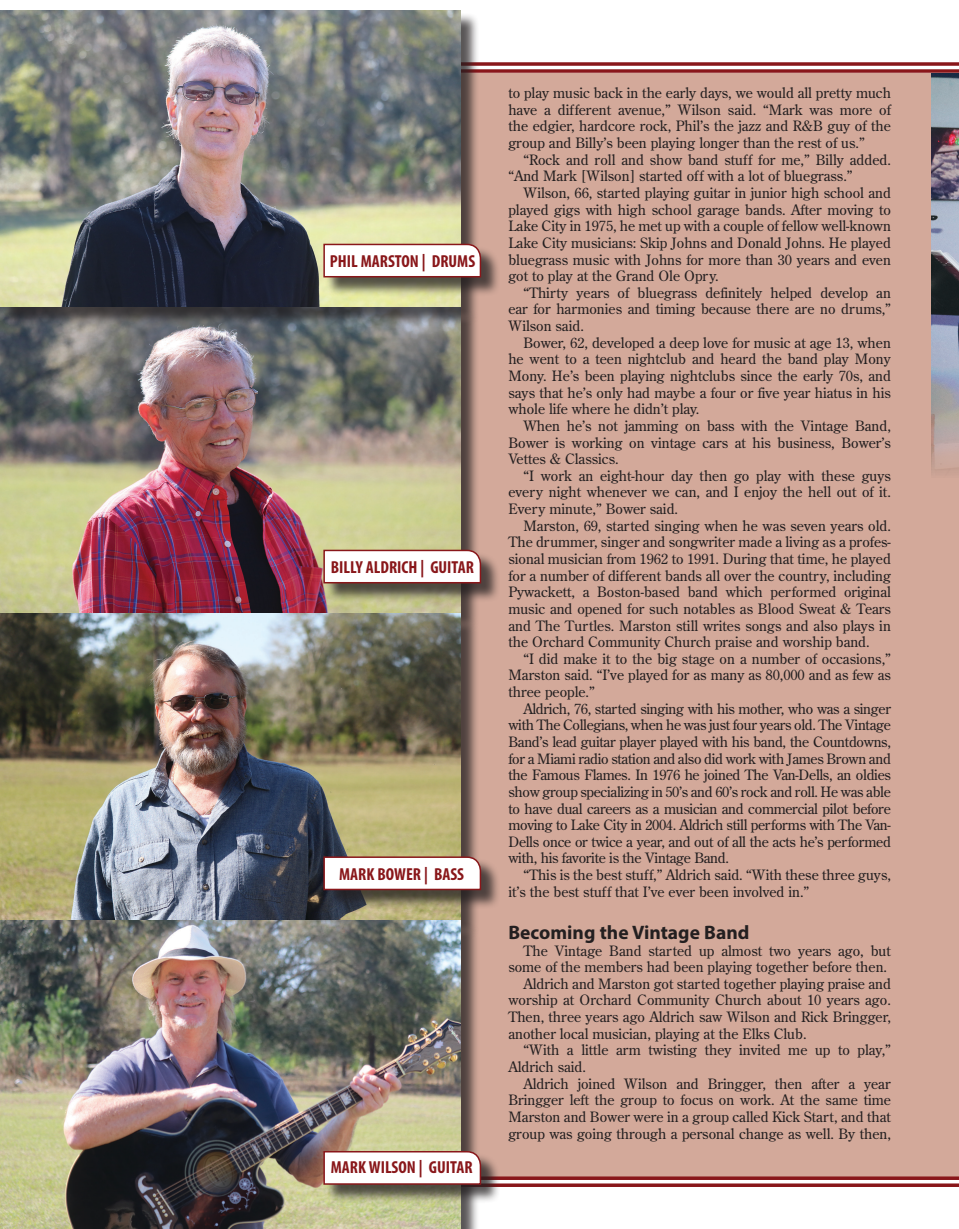
<style>
.page{position:relative;width:959px;height:1229px;background:#fff}
.page>*{position:absolute;margin:0;border:0;box-sizing:border-box;transform-origin:0 0}
.t1{font:700 19.5px "Myriad Pro";color:#231f20}
.t2{font:700 condensed 17.4px "Myriad Pro";color:#89171a}
.t3{font:14.25px/16.6px "Century Old Style Std";color:#231f20;text-align:justify}
</style>
<div class="page">
<div style="left:0;top:73px;width:958px;height:1104px;background:#d3a99a"></div>
<img style="left:932px;top:74px;width:26px;height:401px">
<svg style="left:479px;top:62px;width:479px;height:4px"></svg>
<svg style="left:479px;top:69px;width:479px;height:4px"></svg>
<hr style="left:0;top:1176px;width:958px;height:3px;background:#89171a">
<svg style="left:500px;top:1183px;width:458px;height:4px;fill:#89181b"></svg>
<div style="left:2px;top:309px;width:477px;height:323px;background:#231f20;opacity:.75"></div>
<img style="left:0;top:10px;width:460px;height:1218px">
<div style="left:2px;top:615px;width:477px;height:324px;background:#231f20;opacity:.75"></div>
<div style="left:2px;top:13px;width:477px;height:313px;background:#231f20;opacity:.75"></div>
<div style="left:2px;top:922px;width:477px;height:306px;background:#231f20;opacity:.75"></div>
<div style="left:325px;top:246px;width:175px;height:50px;background:#231f20;opacity:.75"></div>
<svg style="left:322px;top:243px;width:160px;height:35px"></svg>
<div style="left:325px;top:552px;width:175px;height:50px;background:#231f20;opacity:.75"></div>
<svg style="left:322px;top:549px;width:160px;height:35px"></svg>
<div style="left:325px;top:858px;width:175px;height:51px;background:#231f20;opacity:.75"></div>
<svg style="left:322px;top:855px;width:160px;height:36px"></svg>
<div style="left:325px;top:1153px;width:175px;height:50px;background:#231f20;opacity:.75"></div>
<svg style="left:322px;top:1150px;width:160px;height:35px"></svg>
<p class="t2" style="left:330px;top:250px;width:147px">PHIL MARSTON | DRUMS</p>
<p class="t2" style="left:331px;top:556px;width:145px">BILLY ALDRICH | GUITAR</p>
<p class="t2" style="left:339px;top:863px;width:127px">MARK BOWER | BASS</p>
<p class="t2" style="left:331px;top:1156px;width:143px">MARK WILSON | GUITAR</p>
<p class="t3" style="left:508px;top:84px;width:384px">to play music back in the early days, we would all pretty much have a different avenue,” Wilson said. “Mark was more of the edgier, hardcore rock, Phil’s the jazz and R&amp;B guy of the group and Billy’s been playing longer than the rest of us.”</p>
<p class="t3" style="left:508px;top:151px;width:384px;text-indent:15px">“Rock and roll and show band stuff for me,” Billy added. “And Mark [Wilson] started off with a lot of bluegrass.”</p>
<p class="t3" style="left:508px;top:184px;width:384px;text-indent:15px">Wilson, 66, started playing guitar in junior high school and played gigs with high school garage bands. After moving to Lake City in 1975, he met up with a couple of fellow well-known Lake City musicians: Skip Johns and Donald Johns. He played bluegrass music with Johns for more than 30 years and even got to play at the Grand Ole Opry.</p>
<p class="t3" style="left:508px;top:284px;width:384px;text-indent:15px">“Thirty years of bluegrass definitely helped develop an ear for harmonies and timing because there are no drums,” Wilson said.</p>
<p class="t3" style="left:508px;top:334px;width:384px;text-indent:15px">Bower, 62, developed a deep love for music at age 13, when he went to a teen nightclub and heard the band play Mony Mony. He’s been playing nightclubs since the early 70s, and says that he’s only had maybe a four or five year hiatus in his whole life where he didn’t play.</p>
<p class="t3" style="left:508px;top:417px;width:384px;text-indent:15px">When he’s not jamming on bass with the Vintage Band, Bower is working on vintage cars at his business, Bower’s Vettes &amp; Classics.</p>
<p class="t3" style="left:508px;top:467px;width:384px;text-indent:15px">“I work an eight-hour day then go play with these guys every night whenever we can, and I enjoy the hell out of it.<br>Every minute,” Bower said.</p>
<p class="t3" style="left:508px;top:517px;width:384px;text-indent:15px">Marston, 69, started singing when he was seven years old.<br>The drummer, singer and songwriter made a living as a profes&shy;sional musician from 1962 to 1991. During that time, he played for a number of different bands all over the country, including Pywackett, a Boston-based band which performed original music and opened for such notables as Blood Sweat &amp; Tears and The Turtles. Marston still writes songs and also plays in the Orchard Community Church praise and worship band.</p>
<p class="t3" style="left:508px;top:650px;width:384px;text-indent:15px">“I did make it to the big stage on a number of occasions,” Marston said. “I’ve played for as many as 80,000 and as few as three people.”</p>
<p class="t3" style="left:508px;top:700px;width:384px;text-indent:15px">Aldrich, 76, started singing with his mother, who was a singer with The Collegians, when he was just four years old. The Vintage Band’s lead guitar player played with his band, the Countdowns, for a Miami radio station and also did work with James Brown and the Famous Flames. In 1976 he joined The Van-Dells, an oldies show group specializing in 50’s and 60’s rock and roll. He was able to have dual careers as a musician and commercial pilot before moving to Lake City in 2004. Aldrich still performs with The Van-Dells once or twice a year, and out of all the acts he’s performed with, his favorite is the Vintage Band.</p>
<p class="t3" style="left:508px;top:866px;width:384px;text-indent:15px">“This is the best stuff,” Aldrich said. “With these three guys, it’s the best stuff that I’ve ever been involved in.”</p>
<h1 class="t1" style="left:508px;top:919px;width:242px">Becoming the Vintage Band</h1>
<p class="t3" style="left:523px;top:941px;width:369px">The Vintage Band started up almost two years ago, but</p>
<p class="t3" style="left:508px;top:958px;width:380px">some of the members had been playing together before then.</p>
<p class="t3" style="left:523px;top:975px;width:369px">Aldrich and Marston got started together playing praise and</p>
<p class="t3" style="left:508px;top:991px;width:384px">worship at Orchard Community Church about 10 years ago.</p>
<p class="t3" style="left:508px;top:1008px;width:384px">Then, three years ago Aldrich saw Wilson and Rick Bringger,</p>
<p class="t3" style="left:508px;top:1025px;width:300px">another local musician, playing at the Elks Club.</p>
<p class="t3" style="left:523px;top:1041px;width:369px">“With a little arm twisting they invited me up to play,”</p>
<p class="t3" style="left:508px;top:1058px;width:79px">Aldrich said.</p>
<p class="t3" style="left:523px;top:1074px;width:369px">Aldrich joined Wilson and Bringger, then after a year</p>
<p class="t3" style="left:508px;top:1091px;width:384px">Bringger left the group to focus on work. At the same time</p>
<p class="t3" style="left:508px;top:1108px;width:384px">Marston and Bower were in a group called Kick Start, and that</p>
<p class="t3" style="left:508px;top:1124px;width:384px">group was going through a personal change as well. By then,</p>
</div>
